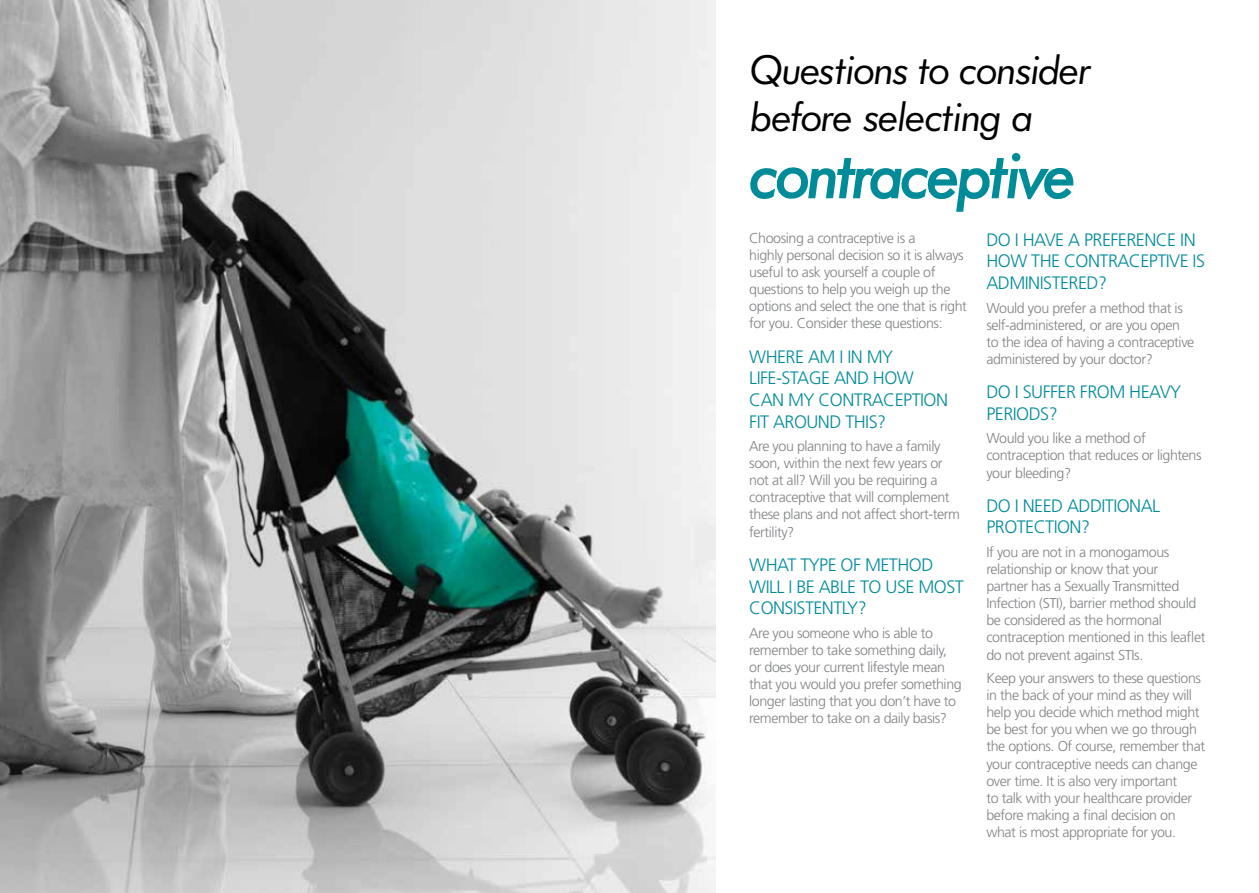
<style>
.page{position:relative;width:1259px;height:893px;background:#fff}
.page>*{position:absolute;margin:0;border:0;box-sizing:border-box;transform-origin:0 0}
.t1{font:italic 60px "Gillette";color:#008b99}
.t2{font:italic 39px/46.8px "Gillette";color:#000}
.t3{font:300 18px/21.6px "Frutiger";letter-spacing:-.03em;color:#008b99}
.t4{font:300 14.25px/17.1px "Frutiger";letter-spacing:-.03em;color:#808285}
</style>
<div class="page">
<img style="left:0;top:0;width:715px;height:893px">
<svg style="left:750px;top:152px;width:324px;height:60px"></svg>
<h2 class="t2" style="left:749px;top:47px;width:342px">Questions to consider before selecting a</h2>
<h1 class="t1" style="left:749px;top:137px;width:324px">contraceptive</h1>
<p class="t4" style="left:749px;top:230px;width:219px">Choosing a contraceptive is a<br>highly personal decision so it is always useful to ask yourself a couple of questions to help you weigh up the options and select the one that is right for you. Consider these questions:</p>
<p class="t3" style="left:749px;top:346px;width:200px">Where am I in my life-stage and how can my contrac eption fit around this?</p>
<p class="t4" style="left:749px;top:438px;width:212px">Are you planning to have a family soon, within the next few years or not at all? Will you be requiring a contraceptive that will complement these plans and not affect short-term fertility?</p>
<p class="t3" style="left:749px;top:554px;width:183px">What type of m ethod will</p>
<p class="t3" style="left:986px;top:229px;width:220px">Do I have a preferenc e in how the c ontrac eptive is admi</p>
<p class="t3" style="left:1028px;top:272px;width:80px">nistered?</p>
<p class="t4" style="left:986px;top:299px;width:209px">Would you prefer a method that is self-administered, or are you open to the idea of having a contraceptive administered by your doctor?</p>
<p class="t3" style="left:986px;top:381px;width:185px">DO I SU FFER FROM HEAVY<br>PERIODS?</p>
<p class="t4" style="left:986px;top:430px;width:217px">Would you like a method of contraception that reduces or lightens your bleeding?</p>
<p class="t3" style="left:986px;top:495px;width:175px">DO I NEE D ADDITIONAL<br>PROTECTION ?</p>
<p class="t4" style="left:986px;top:544px;width:221px">If you are not in a monogamous relationship or know that your<br>partner has a Sexually Transmitted Infection (STI), barrier method should be considered as the hormonal contraception mentioned in this leaflet do not prevent against STIs.</p>
<p class="t4" style="left:986px;top:670px;width:220px">Keep your answers to these questions in the back of your mind as they will help you decide which method might be best for you when we go through the options. Of course, remember that your contraceptive needs can change over time. It is also very important<br>to talk with your healthcare provider before making a final decision on what is most appropriate for you.</p>
<p class="t3" style="left:749px;top:576px;width:213px;text-indent:39px">I be able to use most consistently?</p>
<p class="t4" style="left:749px;top:624px;width:214px">Are you someone who is able to remember to take something daily, or does your current lifestyle mean that you would you prefer something longer lasting that you don’t have to remember to take on a daily basis?</p>
</div>
